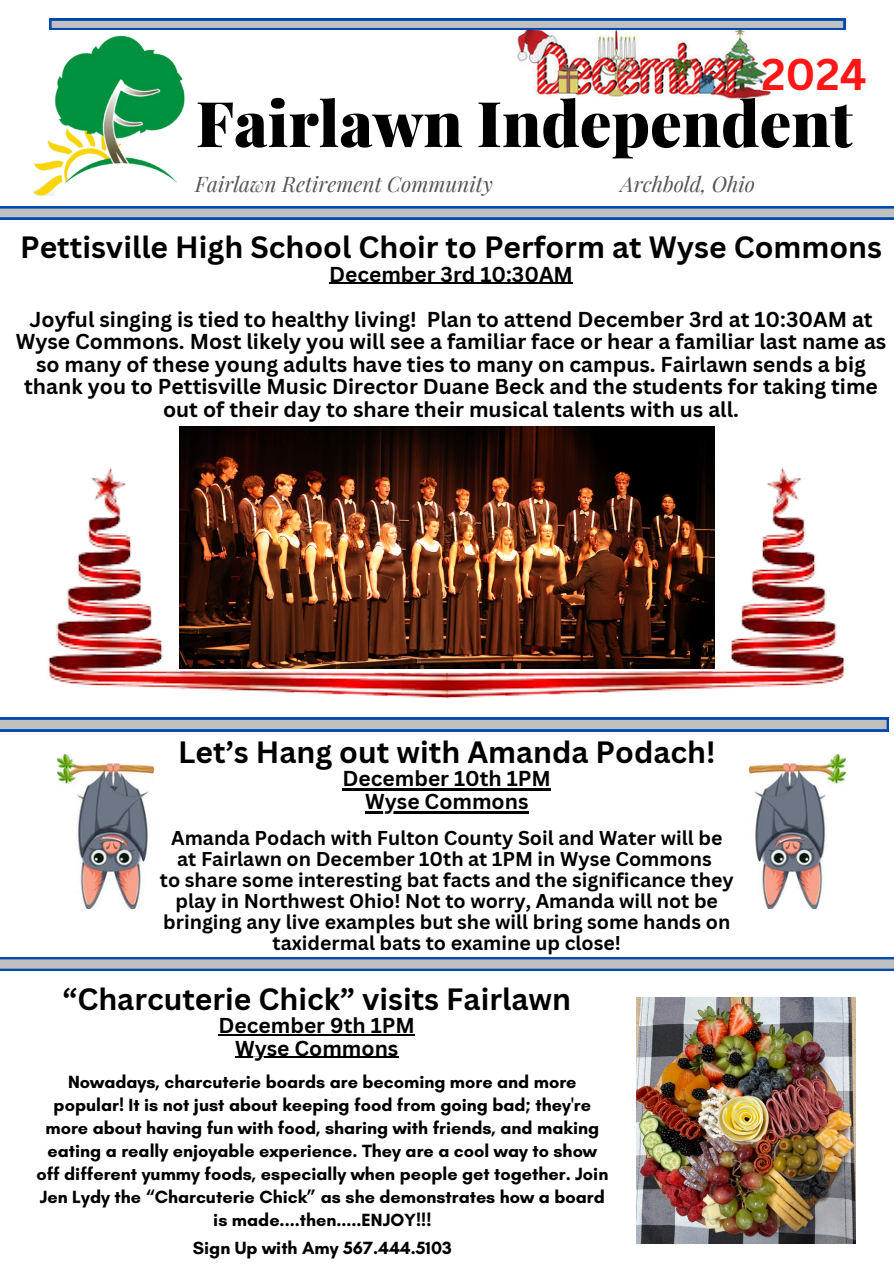
<style>
.page{position:relative;width:894px;height:1264px;background:#fff}
.page>*{position:absolute;margin:0;border:0;box-sizing:border-box;transform-origin:0 0}
.t1{font:900 63px "Playfair Display";color:#000}
.t2{font:700 43.2px "Canva Sans";color:#ff1616}
.t3{font:700 30px "Canva Sans";color:#000}
.t4{font:700 21px/22.5px "Canva Sans";color:#000;text-align:center}
.t5{font:italic 21px "Playfair Display";color:#565656}
.t6{font:700 19.5px/21px "Canva Sans";color:#000;text-align:center}
.t7{font:700 18px/23px "Glacial Indifference";color:#000;text-align:center}
</style>
<div class="page">
<img style="left:34px;top:35px;width:151px;height:161px">
<svg style="left:0;top:957px;width:893px;height:13px;background:#889dba"></svg>
<svg style="left:0;top:206px;width:893px;height:13px;background:#7f98b9"></svg>
<img style="left:517px;top:30px;width:254px;height:70px">
<svg style="left:49px;top:19px;width:796px;height:11px;background:#7994b9"></svg>
<img style="left:636px;top:997px;width:218px;height:246px">
<svg style="left:0;top:717px;width:888px;height:14px;background:#8b9fba"></svg>
<img style="left:749px;top:754px;width:96px;height:154px">
<img style="left:57px;top:754px;width:96px;height:154px">
<img style="left:2px;top:426px;width:887px;height:298px">
<hr style="left:218px;top:1034px;width:196px;height:1px;background:#000">
<hr style="left:235px;top:1056px;width:163px;height:1px;background:#000">
<hr style="left:342px;top:788px;width:209px;height:2px;background:#000">
<hr style="left:365px;top:811px;width:163px;height:2px;background:#000">
<hr style="left:329px;top:283px;width:244px;height:1px;background:#000">
<h4 class="t2" style="left:761px;top:44px;width:107px">2024</h4>
<p class="t1" style="left:196px;top:79px;width:658px">Fairlawn Independent</p>
<p class="t5" style="left:195px;top:169px;width:299px">Fairlawn Retirement Community</p>
<p class="t5" style="left:620px;top:169px;width:136px">Archbold, Ohio</p>
<p class="t3" style="left:20px;top:226px;width:863px">Pettisville High School Choir to Perform at Wyse Commons</p>
<p class="t4" style="left:29px;top:251px;width:844px;line-height:45px">December 3rd 10:30AM<br>Joyful singing is tied to healthy living! Plan to attend December 3rd at 10:30AM at</p>
<p class="t4" style="left:16px;top:330px;width:871px">Wyse Commons. Most likely you will see a familiar face or hear a familiar last name as so many of these young adults have ties to many on campus. Fairlawn sends a big thank you to Pettisville Music Director Duane Beck and the students for taking time out of their day to share their musical talents with us all.</p>
<p class="t3" style="left:178px;top:731px;width:538px">Let’s Hang out with Amanda Podach!</p>
<p class="t4" style="left:342px;top:766px;width:210px">December 10th 1PM</p>
<h5 class="t4" style="left:365px;top:789px;width:165px">Wyse Commons</h5>
<h5 class="t6" style="left:171px;top:827px;width:552px">Amanda Podach with Fulton County Soil and Water will be at Fairlawn on December 10th at 1PM in Wyse Commons</h5>
<h5 class="t6" style="left:160px;top:869px;width:575px">to share some interesting bat facts and the significance they play in Northwest Ohio! Not to worry, Amanda will not be bringing any live examples but she will bring some hands on taxidermal bats to examine up close!</h5>
<p class="t3" style="left:62px;top:977px;width:510px">“Charcuterie Chick” visits Fairlawn</p>
<p class="t4" style="left:218px;top:1013px;width:198px">December 9th 1PM</p>
<p class="t4" style="left:235px;top:1036px;width:165px">Wyse Commons</p>
<h3 class="t7" style="left:36px;top:1070px;width:573px">Nowadays, charcuterie boards are becoming more and more popular! It is not just about keeping food from going bad; they're more about having fun with food, sharing with friends, and making eating a really enjoyable experience. They are a cool way to show off different yummy foods, especially when people get together. Join Jen Lydy the “Charcuterie Chick” as she demonstrates how a board is made....then.....ENJOY!!!</h3>
<p class="t7" style="left:193px;top:1236px;width:260px">Sign Up with Amy 567.444.5103</p>
</div>
